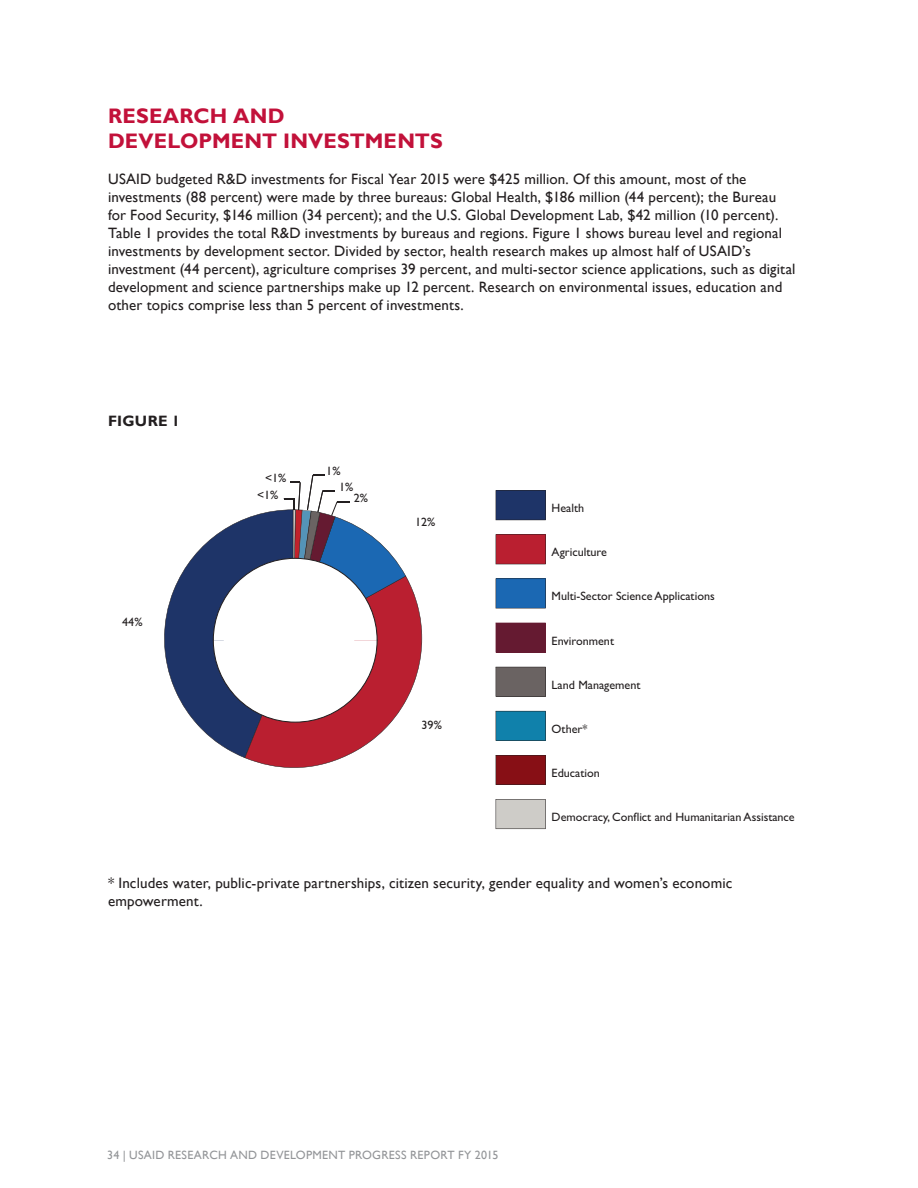
<style>
.page{position:relative;width:918px;height:1188px;background:#fff}
.page>*{position:absolute;margin:0;border:0;box-sizing:border-box;transform-origin:0 0}
.USAIDHeader1{font:700 21px "Gill Sans";letter-spacing:.01em;color:#c2113a}
.USAIDBody{font:15px/18px "Gill Sans";letter-spacing:.01em;color:#231f20}
.USAIDHeader2{font:700 15px "Gill Sans";letter-spacing:.02em;color:#231f20}
.t1{font:12.15px "Gill Sans";color:#231f20}
.t2{font:12px "Gill Sans";letter-spacing:.025em;color:#939598}
</style>
<div class="page">
<svg style="left:496px;top:490px;width:50px;height:30px"></svg>
<svg style="left:496px;top:534px;width:50px;height:30px"></svg>
<svg style="left:496px;top:579px;width:50px;height:29px"></svg>
<svg style="left:496px;top:623px;width:50px;height:30px"></svg>
<svg style="left:496px;top:667px;width:50px;height:30px"></svg>
<svg style="left:496px;top:711px;width:50px;height:30px"></svg>
<svg style="left:496px;top:755px;width:50px;height:30px"></svg>
<svg style="left:496px;top:799px;width:50px;height:30px"></svg>
<svg style="left:164px;top:475px;width:259px;height:293px"></svg>
<p class="USAIDHeader1" style="left:108px;top:103px;width:178px">RESEARCH AND</p>
<p class="USAIDHeader1" style="left:108px;top:128px;width:336px">DEVELOPMENT INVESTMENTS</p>
<p class="USAIDBody" style="left:108px;top:170px;width:689px">USAID budgeted R&amp;D investments for Fiscal Year 2015 were $425 million. Of this amount, most of the investments (88 percent) were made by three bureaus: Global Health, $186 million (44 percent); the Bureau for Food Security, $146 million (34 percent); and the U.S. Global Development Lab, $42 million (10 percent).<br>Table 1 provides the total R&amp;D investments by bureaus and regions. Figure 1 shows bureau level and regional investments by development sector. Divided by sector, health research makes up almost half of USAID’s investment (44 percent), agriculture comprises 39 percent, and multi-sector science applications, such as digital development and science partnerships make up 12 percent. Research on environmental issues, education and other topics comprise less than 5 percent of investments.</p>
<p class="USAIDHeader2" style="left:108px;top:412px;width:74px">FIGURE 1</p>
<p class="t1" style="left:122px;top:615px;width:22px">44%</p>
<p class="t1" style="left:265px;top:471px;width:23px">&lt;1%</p>
<p class="t1" style="left:257px;top:487px;width:23px">&lt;1%</p>
<p class="t1" style="left:326px;top:464px;width:16px">1%</p>
<p class="t1" style="left:339px;top:479px;width:16px">1%</p>
<p class="t1" style="left:354px;top:491px;width:16px">2%</p>
<p class="t1" style="left:415px;top:515px;width:22px">12%</p>
<p class="t1" style="left:422px;top:718px;width:22px">39%</p>
<p class="t1" style="left:552px;top:501px;width:34px">Health</p>
<p class="t1" style="left:552px;top:545px;width:57px">Agriculture</p>
<p class="t1" style="left:552px;top:589px;width:165px">Multi-Sector Science Applications</p>
<p class="t1" style="left:552px;top:633px;width:64px">Environment</p>
<p class="t1" style="left:552px;top:678px;width:90px">Land Management</p>
<p class="t1" style="left:552px;top:722px;width:37px">Other*</p>
<p class="t1" style="left:552px;top:766px;width:50px">Education</p>
<p class="t1" style="left:552px;top:810px;width:245px">Democracy, Conflict and Humanitarian Assistance</p>
<p class="USAIDBody" style="left:108px;top:875px;width:626px">* Includes water, public-private partnerships, citizen security, gender equality and women’s economic empowerment.</p>
<p class="t2" style="left:107px;top:1148px;width:393px">34 | USAID RESEARCH AND DEVELOPMENT PROGRESS REPORT FY 2015</p>
</div>
